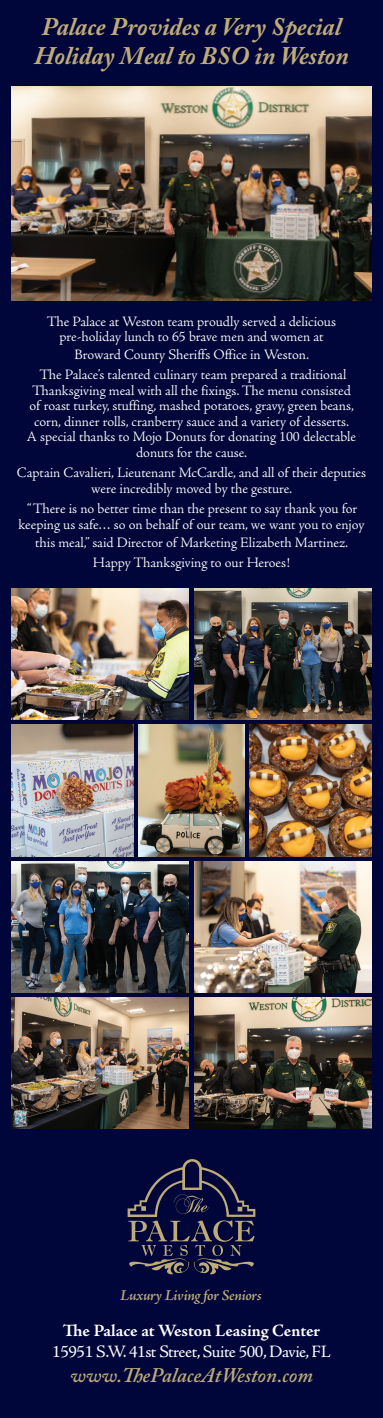
<style>
.page{position:relative;width:383px;height:1418px;background:#fff}
.page>*{position:absolute;margin:0;border:0;box-sizing:border-box;transform-origin:0 0}
.t1{font:italic 700 25.25px/28.9px "Adobe Caslon Pro";color:#bfab77;text-align:center}
.t2{font:italic 600 20.69px "Adobe Caslon Pro";color:#bfab77}
.t3{font:17.44px "Adobe Jenson Pro";letter-spacing:-.025em;color:#fff}
.t4{font:700 17.44px "Adobe Jenson Pro";letter-spacing:-.005em;color:#fff}
.t5{font:italic 600 15.25px "Adobe Jenson Pro";letter-spacing:-.025em;color:#bfab77}
.t6{font:300 14.38px/15.6px "Adobe Jenson Pro";letter-spacing:-.005em;color:#fff;text-align:center}
</style>
<div class="page">
<div style="left:0;top:0;width:382px;height:1418px;background:#000639"></div>
<img style="left:11px;top:725px;width:122px;height:131px">
<img style="left:249px;top:725px;width:122px;height:131px">
<img style="left:139px;top:725px;width:105px;height:131px">
<img style="left:11px;top:588px;width:177px;height:131px">
<img style="left:11px;top:861px;width:177px;height:131px">
<img style="left:11px;top:997px;width:177px;height:131px">
<img style="left:194px;top:588px;width:177px;height:131px">
<img style="left:194px;top:861px;width:177px;height:131px">
<img style="left:194px;top:997px;width:177px;height:131px">
<img style="left:11px;top:86px;width:360px;height:214px">
<svg style="left:127px;top:1159px;width:128px;height:115px"></svg>
<h1 class="t1" style="left:34px;top:12px;width:316px">Palace Provides a Very Special<br>Holiday Meal to BSO in Weston</h1>
<p class="t6" style="left:47px;top:313px;width:290px">The Palace at Weston team proudly served a delicious pre-holiday lunch to 65 brave men and women at</p>
<p class="t6" style="left:39px;top:344px;width:308px;line-height:20.3px">Broward County Sheriffs Office in Weston.<br>The Palace’s talented culinary team prepared a traditional</p>
<p class="t6" style="left:27px;top:382px;width:330px">Thanksgiving meal with all the fixings. The menu consisted of roast turkey, stuffing, mashed potatoes, gravy, green beans, corn, dinner rolls, cranberry sauce and a variety of desserts.<br>A special thanks to Mojo Donuts for donating 100 delectable donuts for the cause.</p>
<p class="t6" style="left:17px;top:465px;width:350px">Captain Cavalieri, Lieutenant McCardle, and all of their deputies were incredibly moved by the gesture.</p>
<p class="t6" style="left:19px;top:501px;width:347px">“There is no better time than the present to say thank you for keeping us safe… so on behalf of our team, we want you to enjoy</p>
<p class="t6" style="left:35px;top:532px;width:314px;line-height:20.3px">this meal,” said Director of Marketing Elizabeth Martinez.<br>Happy Thanksgiving to our Heroes!</p>
<p class="t5" style="left:120px;top:1286px;width:143px">Luxury Living for Seniors</p>
<p class="t4" style="left:63px;top:1320px;width:259px">The Palace at Weston Leasing Center</p>
<p class="t3" style="left:52px;top:1341px;width:280px">15951 S.W. 41st Street, Suite 500, Davie, FL</p>
<h2 class="t2" style="left:70px;top:1362px;width:244px">www.ThePalaceAtWeston.com</h2>
</div>
